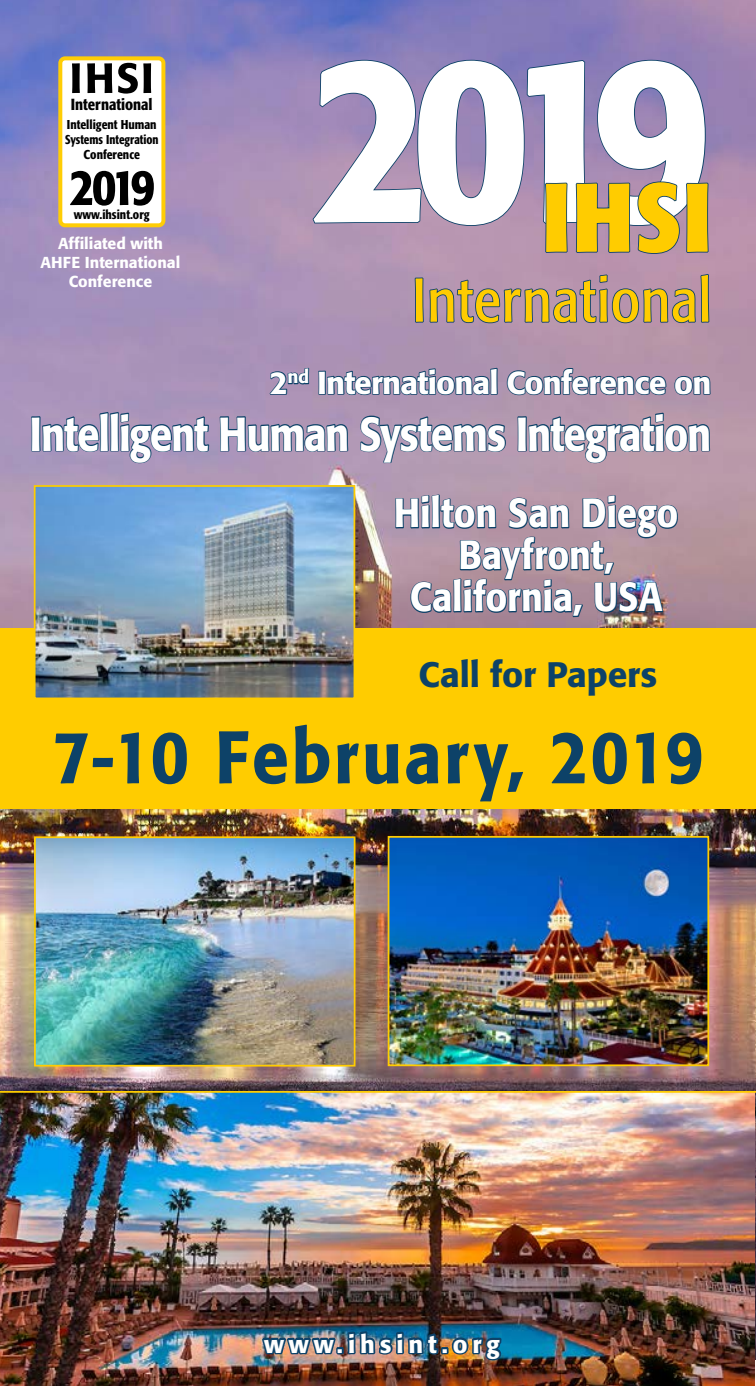
<style>
.page{position:relative;width:756px;height:1386px;background:#fff}
.page>*{position:absolute;margin:0;border:0;box-sizing:border-box;transform-origin:0 0}
.t1{font:500 condensed 245px "Formata";color:#fff}
.t2{font:700 condensed 96.25px "Formata";color:#fc0}
.t3{font:500 73.5px "Formata";letter-spacing:.035em;color:#0d4268;scale:.9 1}
.t4{font:condensed 61.25px "Formata";letter-spacing:.015em;color:#fc0}
.t5{font:500 47.25px "Formata";letter-spacing:-.03em;color:#fff;scale:.85 1}
.t6{font:500 40.25px/42px "Formata";letter-spacing:-.005em;color:#fff;text-align:center;scale:.9 1}
.t7{font:500 35px "Formata";letter-spacing:-.005em;color:#0d4268}
.t8{font:500 31.5px "Formata";letter-spacing:-.025em;color:#fff}
.t9{font:500 24.5px "Formata";letter-spacing:.2em;color:#fff}
.t10{font:500 condensed 15.92px "Formata";color:#000}
.t11{font:500 15.75px/18.9px "Formata";color:#fff;text-align:center}
.t12{font:500 condensed 12.78px/15.2px "Formata";color:#000;text-align:center}
</style>
<div class="page">
<img style="left:0;top:0;width:756px;height:1091px">
<img style="left:0;top:1091px;width:756px;height:295px">
<div style="left:0;top:629px;width:756px;height:180px;background:#fc0"></div>
<div style="left:60px;top:58px;width:103px;height:167px;background:#fff;border-radius:5px"></div>
<div style="left:58px;top:56px;width:107px;height:171px;border:4px solid #ffcd05;border-radius:5px"></div>
<svg style="left:70px;top:171px;width:84px;height:35px"></svg>
<svg style="left:72px;top:63px;width:8px;height:30px"></svg>
<svg style="left:87px;top:63px;width:25px;height:30px"></svg>
<svg style="left:118px;top:63px;width:33px;height:31px"></svg>
<svg style="left:312px;top:59px;width:398px;height:196px;background:#9885af"></svg>
<svg style="left:414px;top:273px;width:297px;height:51px;background:#9684a0"></svg>
<img style="left:37px;top:839px;width:316px;height:225px">
<div style="left:34px;top:836px;width:322px;height:231px;border:2px solid #fc0"></div>
<svg style="left:30px;top:411px;width:180px;height:218px;background:#948aad"></svg>
<svg style="left:219px;top:367px;width:493px;height:262px;background:#9a889d"></svg>
<img style="left:391px;top:839px;width:315px;height:224px">
<div style="left:388px;top:836px;width:321px;height:230px;border:2px solid #fc0"></div>
<img style="left:37px;top:488px;width:315px;height:208px">
<div style="left:34px;top:485px;width:321px;height:214px;border:2px solid #fc0"></div>
<img style="left:260px;top:1326px;width:243px;height:41px">
<p class="t10" style="left:71px;top:94px;width:83px">International</p>
<p class="t12" style="left:65px;top:116px;width:95px">Intelligent Human<br>Systems Integration<br>Conference</p>
<p class="t12" style="left:74px;top:207px;width:78px">www.ihsint.org</p>
<p class="t11" style="left:41px;top:234px;width:141px">Affiliated with<br>AHFE International<br>Conference</p>
<h1 class="t1" style="left:311px;top:-13px;width:401px">2019</h1>
<h2 class="t2" style="left:542px;top:158px;width:171px">IHSI</h2>
<h3 class="t4" style="left:412px;top:264px;width:301px">International</h3>
<h3 class="t8" style="left:270px;top:363px;width:443px">2<sup>nd</sup> International Conference on</h3>
<h3 class="t5" style="left:30px;top:405px;width:804px">Intelligent Human Systems Integration</h3>
<h3 class="t6" style="left:394px;top:492px;width:318px">Hilton San Diego<br>Bayfront,<br>California, USA</h3>
<h3 class="t7" style="left:419px;top:653px;width:240px">Call for Papers</h3>
<h3 class="t3" style="left:52px;top:712px;width:726px">7-10 February, 2019</h3>
<h3 class="t9" style="left:264px;top:1329px;width:237px">www.ihsint.org</h3>
</div>
